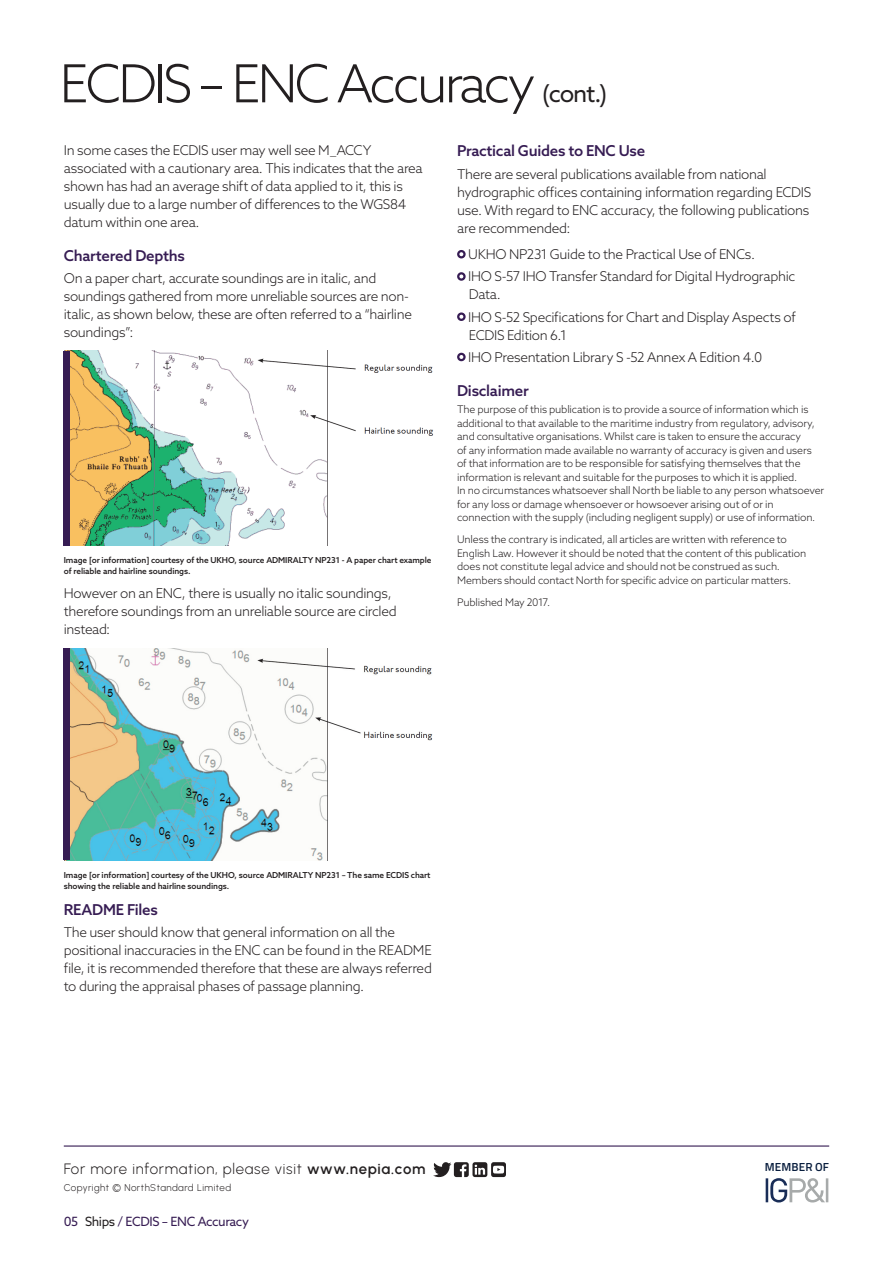
<style>
.page{position:relative;width:893px;height:1263px;background:#fff}
.page>*{position:absolute;margin:0;border:0;box-sizing:border-box;transform-origin:0 0}
.NORTH_-_Title__cont{font:300 52.5px "Azo Sans";letter-spacing:-.06em;color:#231f20}
.NORTH_-_Sub_Header{font:500 15px "Azo Sans";letter-spacing:-.02em;color:#361c53}
.NORTH_-_Footer{font:15px "Urbanist";letter-spacing:.045em;color:#231f20}
.NORTH_-_Body_2{font:300 13.5px/18px "Azo Sans";letter-spacing:-.025em;color:#231f20}
.NORTH_-_Points_1{font:300 13.5px/18px "Azo Sans";letter-spacing:-.025em;color:#231f20}
.NORTH_-_Points_2{font:300 13.5px "Azo Sans";letter-spacing:-.025em;color:#231f20}
.NORTH_-_Navigation{font:12.75px "Azo Sans";letter-spacing:-.03em;color:#361c53}
.t1{font:600 11.7px "Titillium Web";letter-spacing:.01em;color:#091e3e}
.NORTH_-_Disclaimer{font:300 10.5px/13.5px "Azo Sans";letter-spacing:-.015em;color:#231f20}
.NORTH_-_Footer-2{font:9.75px "Urbanist";letter-spacing:.05em;color:#231f20}
.NORTH_-_Copyright{font:500 8.25px/10.8px "Azo Sans";letter-spacing:-.01em;color:#231f20}
.s1{font-weight:400;font-size:24px}
.s2{font-weight:600}
.s3{color:#231f20}
</style>
<div class="page">
<div style="left:457px;top:250px;width:9px;height:8px;border:2px solid #361c53;border-radius:50%"></div>
<div style="left:457px;top:272px;width:9px;height:9px;border:2px solid #361c53;border-radius:50%"></div>
<div style="left:457px;top:312px;width:9px;height:9px;border:2px solid #361c53;border-radius:50%"></div>
<div style="left:457px;top:353px;width:9px;height:8px;border:2px solid #361c53;border-radius:50%"></div>
<img style="left:70px;top:351px;width:364px;height:194px">
<div style="left:64px;top:351px;width:6px;height:194px;background:#361c53"></div>
<img style="left:70px;top:648px;width:363px;height:212px">
<div style="left:64px;top:648px;width:6px;height:212px;background:#361c53"></div>
<hr style="left:64px;top:1145px;width:765px;height:1px;background:#361c53">
<svg style="left:433px;top:1162px;width:73px;height:15px"></svg>
<svg style="left:766px;top:1178px;width:62px;height:24px"></svg>
<p class="NORTH_-_Title__cont" style="left:60px;top:49px;width:549px">ECDIS – ENC Accuracy <span class="s1">(cont.)</span></p>
<p class="NORTH_-_Body_2" style="left:64px;top:141px;width:360px">In some cases the ECDIS user may well see M_ACCY associated with a cautionary area. This indicates that the area shown has had an average shift of data applied to it, this is usually due to a large number of differences to the WGS84 datum within one area.</p>
<p class="NORTH_-_Sub_Header" style="left:64px;top:246px;width:123px">Chartered Depths</p>
<p class="NORTH_-_Body_2" style="left:64px;top:269px;width:350px">On a paper chart, accurate soundings are in italic, and soundings gathered from more unreliable sources are non&shy;italic, as shown below, these are often referred to a “hairline soundings”:</p>
<p class="NORTH_-_Copyright" style="left:64px;top:555px;width:369px">Image [or information] courtesy of the UKHO, source ADMIRALTY NP231 - A paper chart example of reliable and hairline soundings.</p>
<p class="NORTH_-_Body_2" style="left:64px;top:584px;width:334px">However on an ENC, there is usually no italic soundings, therefore soundings from an unreliable source are circled instead:</p>
<p class="NORTH_-_Sub_Header" style="left:457px;top:141px;width:190px">Practical Guides to ENC Use</p>
<p class="NORTH_-_Body_2" style="left:457px;top:165px;width:356px">There are several publications available from national hydrographic offices containing information regarding ECDIS use. With regard to ENC accuracy, the following publications are recommended:</p>
<p class="NORTH_-_Points_1" style="left:468px;top:245px;width:288px">UKHO NP231 Guide to the Practical Use of ENCs.</p>
<p class="NORTH_-_Points_1" style="left:468px;top:267px;width:329px">IHO S-57 IHO Transfer Standard for Digital Hydrographic<br>Data.</p>
<p class="NORTH_-_Points_1" style="left:468px;top:308px;width:329px">IHO S-52 Specifications for Chart and Display Aspects of<br>ECDIS Edition 6.1</p>
<p class="NORTH_-_Points_2" style="left:468px;top:348px;width:296px">IHO Presentation Library S -52 Annex A Edition 4.0</p>
<p class="NORTH_-_Sub_Header" style="left:457px;top:380px;width:73px">Disclaimer</p>
<p class="NORTH_-_Disclaimer" style="left:457px;top:403px;width:369px">The purpose of this publication is to provide a source of information which is additional to that available to the maritime industry from regulatory, advisory, and consultative organisations. Whilst care is taken to ensure the accuracy<br>of any information made available no warranty of accuracy is given and users<br>of that information are to be responsible for satisfying themselves that the information is relevant and suitable for the purposes to which it is applied.<br>In no circumstances whatsoever shall North be liable to any person whatsoever for any loss or damage whensoever or howsoever arising out of or in connection with the supply (including negligent supply) or use of information.</p>
<p class="NORTH_-_Disclaimer" style="left:457px;top:533px;width:351px">Unless the contrary is indicated, all articles are written with reference to English Law. However it should be noted that the content of this publication does not constitute legal advice and should not be construed as such.<br>Members should contact North for specific advice on particular matters.</p>
<p class="NORTH_-_Disclaimer" style="left:457px;top:595px;width:95px">Published May 2017.</p>
<p class="NORTH_-_Copyright" style="left:64px;top:869px;width:368px">Image [or information] courtesy of the UKHO, source ADMIRALTY NP231 – The same ECDIS chart showing the reliable and hairline soundings.</p>
<p class="NORTH_-_Sub_Header" style="left:64px;top:899px;width:96px">README Files</p>
<p class="NORTH_-_Body_2" style="left:64px;top:923px;width:370px">The user should know that general information on all the positional inaccuracies in the ENC can be found in the README file, it is recommended therefore that these are always referred to during the appraisal phases of passage planning.</p>
<p class="NORTH_-_Footer" style="left:64px;top:1159px;width:363px">For more information, please visit <span class="s2">www.nepia.com</span></p>
<p class="NORTH_-_Footer-2" style="left:64px;top:1181px;width:169px">Copyright © NorthStandard Limited</p>
<p class="NORTH_-_Navigation" style="left:64px;top:1213px;width:187px">05 <span class="s3">Ships</span> / ECDIS – ENC Accuracy</p>
<p class="t1" style="left:765px;top:1158px;width:66px">MEMBER OF</p>
</div>
